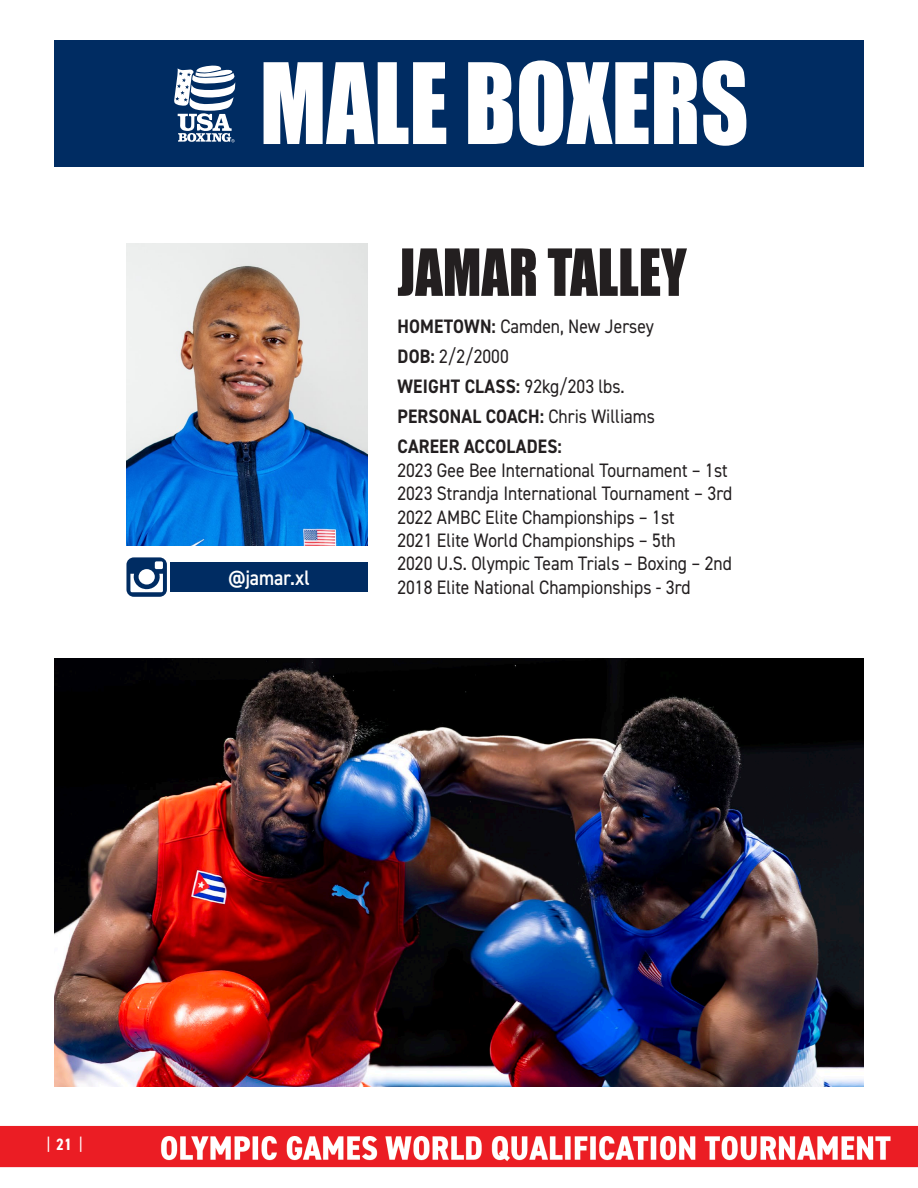
<style>
.page{position:relative;width:918px;height:1188px;background:#fff}
.page>*{position:absolute;margin:0;border:0;box-sizing:border-box;transform-origin:0 0}
.t1{font:103.5px "Impact";color:#fff;scale:.9 1}
.TofC_Text{font:60px "Impact";color:#231f20;scale:.9 1}
.TofC_Text-2{font:600 21px "DIN2014";color:#fff;scale:.9 1}
.TofC_Text-3{font:19.5px "DIN2014";color:#231f20;scale:.9 1}
.TofC_Text-4{font:700 19.5px "DIN2014";letter-spacing:.01em;color:#231f20;scale:.9 1}
.t2{font:condensed 16.5px "DIN2014";color:#fff}
.s1{font-weight:700}
.s2{font-weight:400}
</style>
<div class="page">
<img style="left:0;top:1086px;width:918px;height:82px">
<img style="left:126px;top:244px;width:242px;height:302px">
<svg style="left:126px;top:557px;width:41px;height:40px"></svg>
<div style="left:170px;top:563px;width:198px;height:29px;background:#002c62"></div>
<div style="left:54px;top:40px;width:810px;height:127px;background:#002c62"></div>
<svg style="left:174px;top:65px;width:61px;height:78px"></svg>
<img style="left:54px;top:659px;width:810px;height:427px">
<p class="t1" style="left:260px;top:23px;width:545px">MALE BOXERS</p>
<p class="TofC_Text-2" style="left:228px;top:563px;width:92px">@jamar.xl</p>
<p class="TofC_Text" style="left:397px;top:226px;width:323px">JAMAR TALLEY</p>
<p class="TofC_Text-3" style="left:398px;top:314px;width:287px"><span class="s1">HOMETOWN:</span> Camden, New Jersey</p>
<p class="TofC_Text-3" style="left:398px;top:344px;width:125px"><span class="s1">DOB:</span> 2/2/2000</p>
<p class="TofC_Text-4" style="left:398px;top:373px;width:254px">WEIGHT CLASS: <span class="s2">92kg/203 lbs.</span></p>
<p class="TofC_Text-4" style="left:398px;top:404px;width:288px">PERSONAL COACH: <span class="s2">Chris Williams</span></p>
<p class="TofC_Text-4" style="left:398px;top:434px;width:184px">CAREER ACCOLADES:</p>
<p class="TofC_Text-3" style="left:397px;top:458px;width:368px">2023 Gee Bee International Tournament – 1st</p>
<p class="TofC_Text-3" style="left:397px;top:481px;width:374px">2023 Strandja International Tournament – 3rd</p>
<p class="TofC_Text-3" style="left:397px;top:505px;width:310px">2022 AMBC Elite Championships – 1st</p>
<p class="TofC_Text-3" style="left:397px;top:528px;width:311px">2021 Elite World Championships – 5th</p>
<p class="TofC_Text-3" style="left:397px;top:551px;width:373px">2020 U.S. Olympic Team Trials – Boxing – 2nd</p>
<p class="TofC_Text-3" style="left:397px;top:575px;width:327px">2018 Elite National Championships - 3rd</p>
<p class="t2" style="left:47px;top:1133px;width:37px">| <span class="s1">21</span> |</p>
</div>
